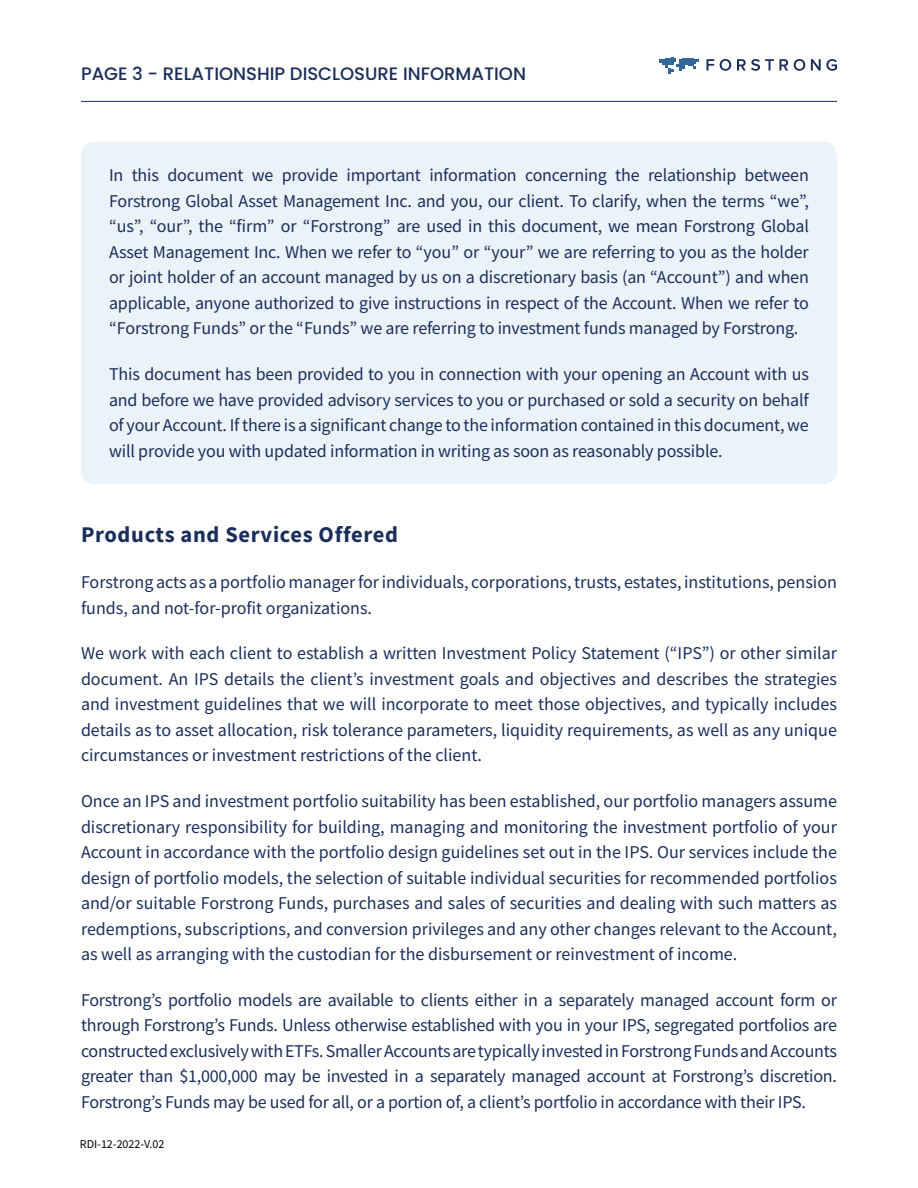
<style>
.page{position:relative;width:918px;height:1188px;background:#fff}
.page>*{position:absolute;margin:0;border:0;box-sizing:border-box;transform-origin:0 0}
.t1{font:700 22.5px "Source Sans Pro";letter-spacing:.03em;color:#1b2e5a}
.t2{font:18px/25.5px "Source Sans Pro";letter-spacing:-.01em;color:#1b2e5a;text-align:justify}
.t3{font:500 18px "Poppins";color:#1b2e5a}
.t4{font:12px "Source Sans Pro";color:#000}
</style>
<div class="page">
<div style="left:81px;top:142px;width:756px;height:342px;background:#ebf3f8;border-radius:14px"></div>
<svg style="left:706px;top:59px;width:8px;height:12px"></svg>
<svg style="left:720px;top:59px;width:11px;height:12px"></svg>
<svg style="left:737px;top:59px;width:51px;height:12px"></svg>
<svg style="left:794px;top:59px;width:11px;height:12px"></svg>
<svg style="left:811px;top:59px;width:26px;height:12px"></svg>
<svg style="left:660px;top:57px;width:39px;height:17px"></svg>
<hr style="left:81px;top:101px;width:756px;height:1px;background:#1b2e5a">
<p class="t3" style="left:81px;top:63px;width:446px">PAGE 3 - RELATIONSHIP DISCLOSURE INFORMATION</p>
<p class="t2" style="left:109px;top:163px;width:701px">In this document we provide important information concerning the relationship between Forstrong Global Asset Management Inc. and you, our client. To clarify, when the terms “we”, “us”, “our”, the “firm” or “Forstrong” are used in this document, we mean Forstrong Global Asset Management Inc. When we refer to “you” or “your” we are referring to you as the holder or joint holder of an account managed by us on a discretionary basis (an “Account”) and when applicable, anyone authorized to give instructions in respect of the Account. When we refer to “Forstrong Funds” or the “Funds” we are referring to investment funds managed by Forstrong.</p>
<p class="t2" style="left:109px;top:361px;width:701px">This document has been provided to you in connection with your opening an Account with us and before we have provided advisory services to you or purchased or sold a security on behalf of your Account. If there is a significant change to the information contained in this document, we will provide you with updated information in writing as soon as reasonably possible.</p>
<p class="t1" style="left:81px;top:520px;width:319px">Products and Services Offered</p>
<p class="t2" style="left:81px;top:569px;width:758px">Forstrong acts as a portfolio manager for individuals, corporations, trusts, estates, institutions, pension funds, and not-for-profit organizations.</p>
<p class="t2" style="left:81px;top:641px;width:758px">We work with each client to establish a written Investment Policy Statement (“IPS”) or other similar document. An IPS details the client’s investment goals and objectives and describes the strategies and investment guidelines that we will incorporate to meet those objectives, and typically includes details as to asset allocation, risk tolerance parameters, liquidity requirements, as well as any unique circumstances or investment restrictions of the client.</p>
<p class="t2" style="left:81px;top:788px;width:758px">Once an IPS and investment portfolio suitability has been established, our portfolio managers assume discretionary responsibility for building, managing and monitoring the investment portfolio of your Account in accordance with the portfolio design guidelines set out in the IPS. Our services include the design of portfolio models, the selection of suitable individual securities for recommended portfolios and/or suitable Forstrong Funds, purchases and sales of securities and dealing with such matters as redemptions, subscriptions, and conversion privileges and any other changes relevant to the Account, as well as arranging with the custodian for the disbursement or reinvestment of income.</p>
<p class="t2" style="left:81px;top:987px;width:758px">Forstrong’s portfolio models are available to clients either in a separately managed account form or through Forstrong’s Funds. Unless otherwise established with you in your IPS, segregated portfolios are constructed exclusively with ETFs. Smaller Accounts are typically invested in Forstrong Funds and Accounts greater than $1,000,000 may be invested in a separately managed account at Forstrong’s discretion.<br>Forstrong’s Funds may be used for all, or a portion of, a client’s portfolio in accordance with their IPS.</p>
<p class="t4" style="left:80px;top:1136px;width:86px">RDI-12-2022-V.02</p>
</div>
